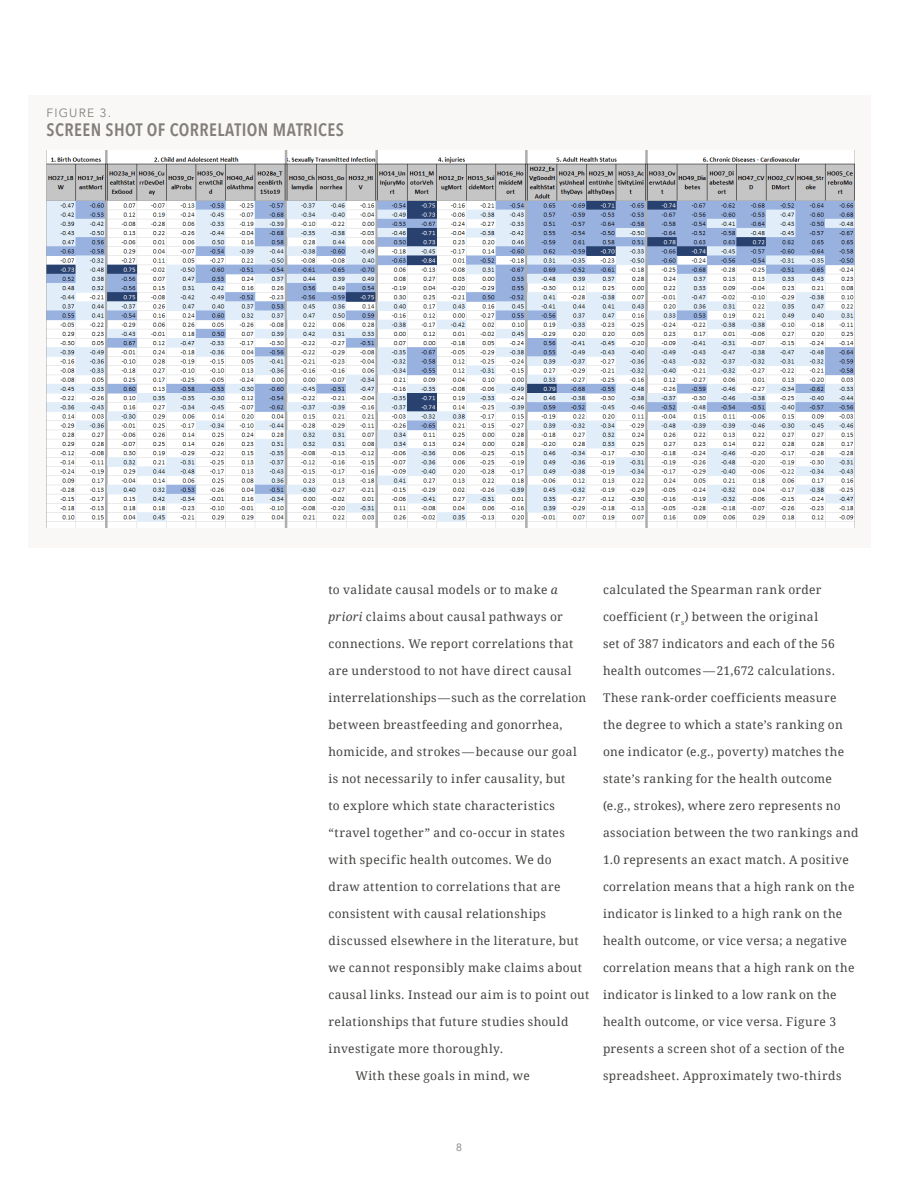
<style>
.page{position:relative;width:918px;height:1188px;background:#fff}
.page>*{position:absolute;margin:0;border:0;box-sizing:border-box;transform-origin:0 0}
.Table_Head{font:600 18px "Avenir Next Condensed";letter-spacing:.025em;color:#837f7b}
.Body_Text{font:12px "Droid Serif";letter-spacing:.03em;color:#444341}
.Table_Head-2{font:12px "Avenir";letter-spacing:.1em;color:#837f7b}
.t1{font:10.5px "Avenir";color:#7e7a75}
.s1{font-style:italic}
</style>
<div class="page">
<div style="left:28px;top:96px;width:843px;height:452px;background:#f9f8f7"></div>
<img style="left:46px;top:151px;width:808px;height:377px">
<p class="Table_Head-2" style="left:46px;top:105px;width:66px">FIGURE 3.</p>
<p class="Table_Head" style="left:46px;top:114px;width:299px">SCREEN SHOT OF CORRELATION MATRICES</p>
<p class="Body_Text" style="left:328px;top:583px;width:231px">to validate causal models or to make <span class="s1">a</span></p>
<p class="Body_Text" style="left:328px;top:610px;width:236px"><span class="s1">priori</span> claims about causal pathways or</p>
<p class="Body_Text" style="left:328px;top:637px;width:246px">connections. We report correlations that</p>
<p class="Body_Text" style="left:328px;top:664px;width:245px">are understood to not have direct causal</p>
<p class="Body_Text" style="left:328px;top:691px;width:259px">interrelationships—such as the correlation</p>
<p class="Body_Text" style="left:328px;top:718px;width:236px">between breastfeeding and gonorrhea,</p>
<p class="Body_Text" style="left:328px;top:745px;width:250px">homicide, and strokes—because our goal</p>
<p class="Body_Text" style="left:328px;top:772px;width:238px">is not necessarily to infer causality, but</p>
<p class="Body_Text" style="left:328px;top:799px;width:228px">to explore which state characteristics</p>
<p class="Body_Text" style="left:328px;top:826px;width:238px">“travel together” and co-occur in states</p>
<p class="Body_Text" style="left:328px;top:853px;width:225px">with specific health outcomes. We do</p>
<p class="Body_Text" style="left:328px;top:880px;width:234px">draw attention to correlations that are</p>
<p class="Body_Text" style="left:328px;top:907px;width:219px">consistent with causal relationships</p>
<p class="Body_Text" style="left:328px;top:934px;width:252px">discussed elsewhere in the literature, but</p>
<p class="Body_Text" style="left:328px;top:961px;width:255px">we cannot responsibly make claims about</p>
<p class="Body_Text" style="left:328px;top:988px;width:262px">causal links. Instead our aim is to point out</p>
<p class="Body_Text" style="left:328px;top:1015px;width:241px">relationships that future studies should</p>
<p class="Body_Text" style="left:328px;top:1042px;width:176px">investigate more thoroughly.</p>
<p class="Body_Text" style="left:356px;top:1069px;width:176px">With these goals in mind, we</p>
<p class="Body_Text" style="left:603px;top:583px;width:220px">calculated the Spearman rank order</p>
<p class="Body_Text" style="left:603px;top:610px;width:217px">coefficient (r<sub>s</sub>) between the original</p>
<p class="Body_Text" style="left:603px;top:637px;width:233px">set of 387 indicators and each of the 56</p>
<p class="Body_Text" style="left:603px;top:664px;width:234px">health outcomes—21,672 calculations.</p>
<p class="Body_Text" style="left:603px;top:691px;width:235px">These rank-order coefficients measure</p>
<p class="Body_Text" style="left:603px;top:718px;width:241px">the degree to which a state’s ranking on</p>
<p class="Body_Text" style="left:603px;top:745px;width:243px">one indicator (e.g., poverty) matches the</p>
<p class="Body_Text" style="left:603px;top:772px;width:230px">state’s ranking for the health outcome</p>
<p class="Body_Text" style="left:603px;top:799px;width:239px">(e.g., strokes), where zero represents no</p>
<p class="Body_Text" style="left:603px;top:826px;width:257px">association between the two rankings and</p>
<p class="Body_Text" style="left:603px;top:853px;width:247px">1.0 represents an exact match. A positive</p>
<p class="Body_Text" style="left:603px;top:880px;width:253px">correlation means that a high rank on the</p>
<p class="Body_Text" style="left:603px;top:907px;width:241px">indicator is linked to a high rank on the</p>
<p class="Body_Text" style="left:603px;top:934px;width:246px">health outcome, or vice versa; a negative</p>
<p class="Body_Text" style="left:603px;top:961px;width:253px">correlation means that a high rank on the</p>
<p class="Body_Text" style="left:603px;top:988px;width:235px">indicator is linked to a low rank on the</p>
<p class="Body_Text" style="left:603px;top:1015px;width:235px">health outcome, or vice versa. Figure 3</p>
<p class="Body_Text" style="left:603px;top:1042px;width:243px">presents a screen shot of a section of the</p>
<p class="Body_Text" style="left:603px;top:1069px;width:240px">spreadsheet. Approximately two-thirds</p>
<p class="t1" style="left:456px;top:1141px;width:7px">8</p>
</div>
